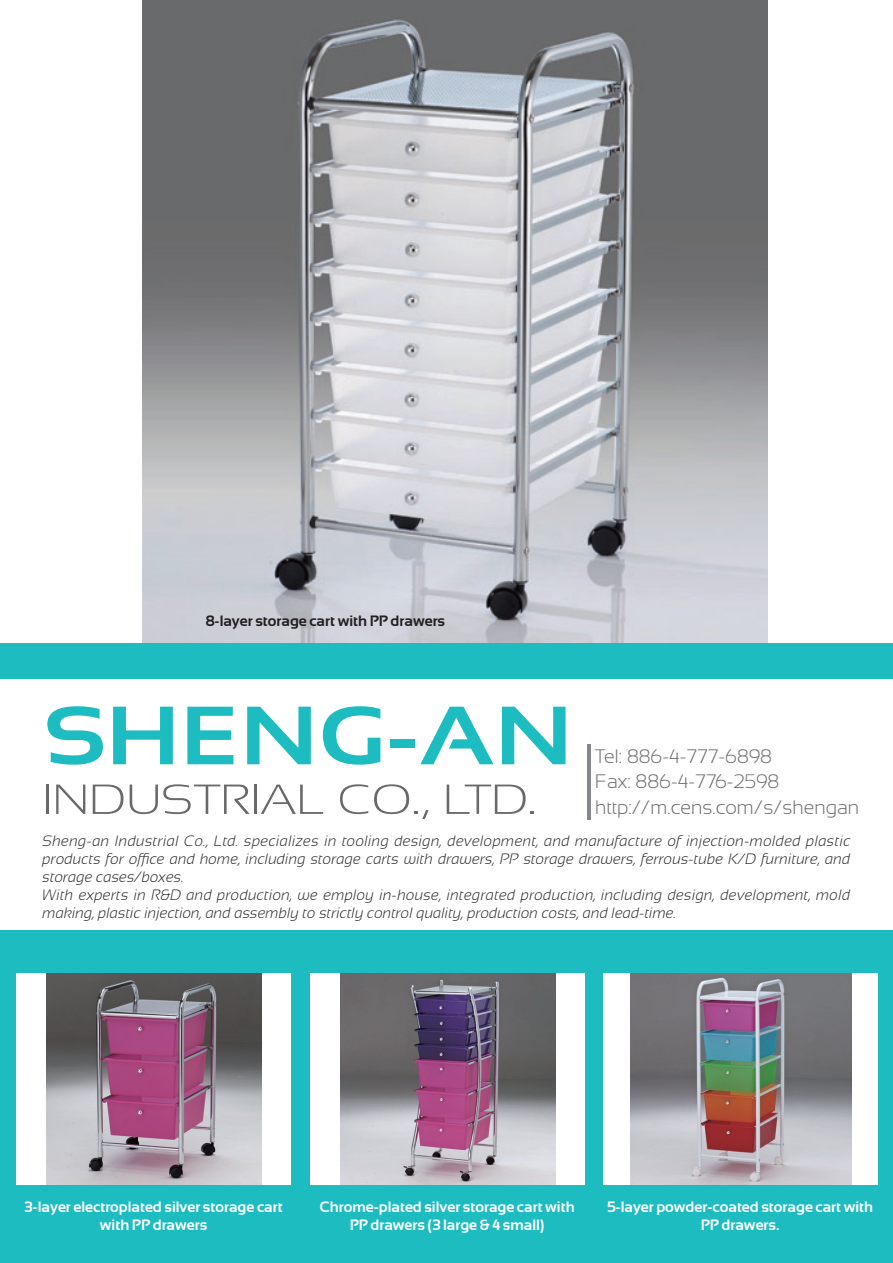
<style>
.page{position:relative;width:893px;height:1263px;background:#fff}
.page>*{position:absolute;margin:0;border:0;box-sizing:border-box;transform-origin:0 0}
.t1{font:700 82.5px "Sansation";color:#1cbcc1;scale:1.2 1}
.t2{font:300 42px "Sansation";color:#69696c;scale:1.2 1}
.t3{font:300 19.5px/25.5px "Sansation";color:#69696c}
.t4{font:italic 300 15px/18px "Sansation";letter-spacing:.005em;color:#231f20}
.t5{font:700 15px/17.2px "Sansation";color:#fff;text-align:center}
.t6{font:700 15px "Sansation";color:#231f20}
</style>
<div class="page">
<img style="left:143px;top:0;width:624px;height:642px">
<div style="left:0;top:643px;width:893px;height:620px;background:#1cbcc1"></div>
<div style="left:0;top:679px;width:893px;height:251px;background:#fff"></div>
<div style="left:17px;top:973px;width:274px;height:212px;background:#fff"></div>
<img style="left:47px;top:973px;width:214px;height:212px">
<div style="left:310px;top:973px;width:274px;height:212px;background:#fff"></div>
<img style="left:341px;top:973px;width:214px;height:212px">
<div style="left:604px;top:973px;width:274px;height:212px;background:#fff"></div>
<img style="left:630px;top:973px;width:221px;height:212px">
<hr style="left:587px;top:744px;width:3px;height:76px;background:#83878b">
<p class="t6" style="left:205px;top:613px;width:241px">8-layer storage cart with PP drawers</p>
<h1 class="t1" style="left:43px;top:690px;width:443px">SHENG-AN</h1>
<h2 class="t2" style="left:43px;top:776px;width:413px">INDUSTRIAL CO., LTD.</h2>
<h3 class="t3" style="left:595px;top:743px;width:265px">Tel: 886-4-777-6898<br>Fax: 886-4-776-2598 http://m.cens.com/s/shengan</h3>
<p class="t4" style="left:43px;top:832px;width:809px">Sheng-an Industrial Co., Ltd. specializes in tooling design, development, and manufacture of injection-molded plastic products for office and home, including storage carts with drawers, PP storage drawers, ferrous-tube K/D furniture, and storage cases/boxes.<br>With experts in R&amp;D and production, we employ in-house, integrated production, including design, development, mold making, plastic injection, and assembly to strictly control quality, production costs, and lead-time.</p>
<p class="t5" style="left:24px;top:1198px;width:260px">3-layer electroplated silver storage cart with PP drawers</p>
<p class="t5" style="left:320px;top:1198px;width:257px">Chrome-plated silver storage cart with<br>PP drawers (3 large &amp; 4 small)</p>
<p class="t5" style="left:607px;top:1198px;width:268px">5-layer powder-coated storage cart with<br>PP drawers.</p>
</div>
